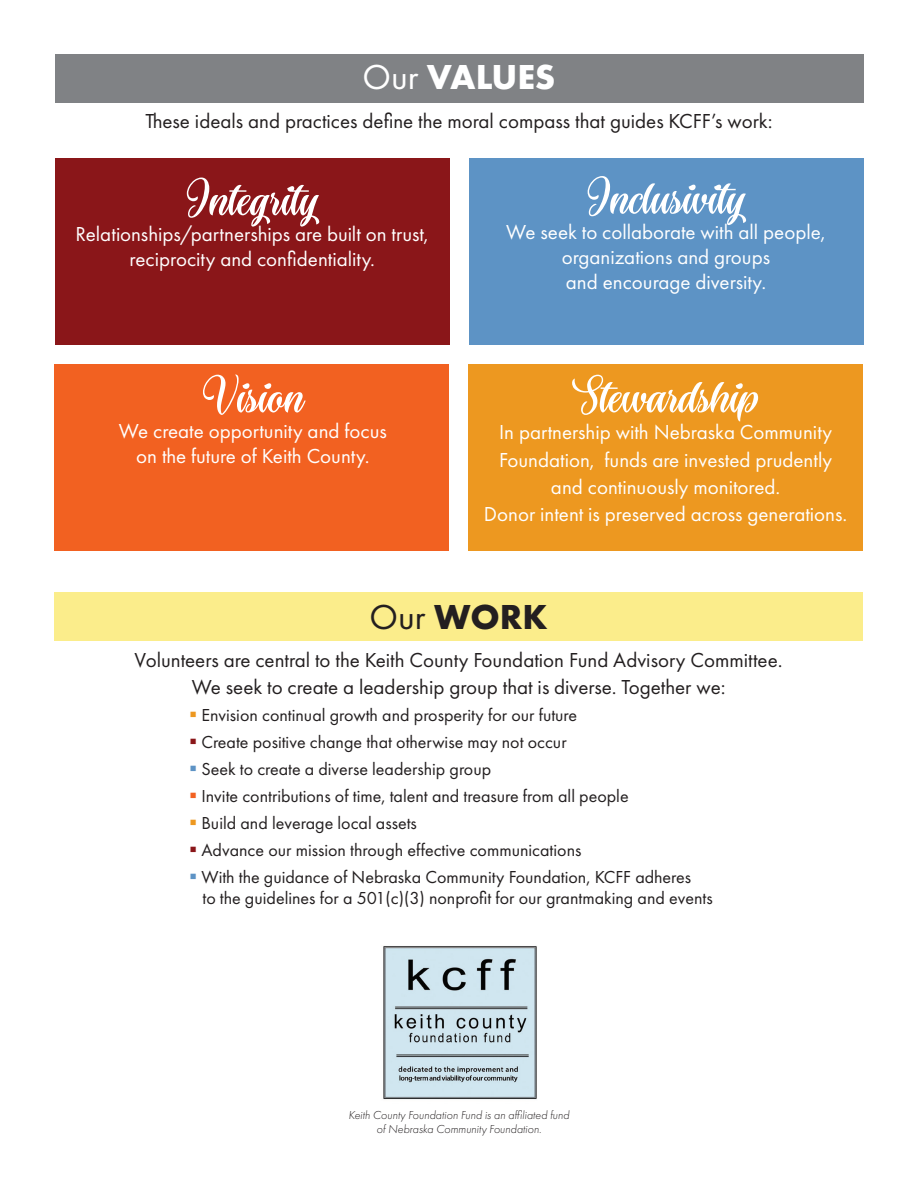
<style>
.page{position:relative;width:918px;height:1188px;background:#fff}
.page>*{position:absolute;margin:0;border:0;box-sizing:border-box;transform-origin:0 0}
.t1{font:54px "The Mumbai Sticker Demo";color:#fff}
.t2{font:700 36px "Futura PT";color:#fff}
.t3{font:700 36px "Futura PT";color:#231f20}
.t4{font:21px/25.2px "Futura PT";color:#fff;text-align:center}
.t5{font:21px/27px "Futura PT";color:#231f20;text-align:center}
.t6{font:18px/21px "Futura PT";color:#231f20}
.t7{font:italic 300 12px/14.4px "Futura PT";color:#231f20;text-align:center}
.s1{font-weight:400}
.s2{color:#ed9820}
.s3{color:#8a1619}
.s4{color:#5d93c5}
.s5{color:#f26121}
</style>
<div class="page">
<div style="left:468px;top:364px;width:395px;height:187px;background:#ed9820"></div>
<div style="left:55px;top:364px;width:394px;height:187px;background:#f26121"></div>
<div style="left:469px;top:158px;width:395px;height:187px;background:#5d93c5"></div>
<div style="left:55px;top:158px;width:395px;height:187px;background:#8a1619"></div>
<div style="left:55px;top:593px;width:808px;height:48px;background:#fbed8b"></div>
<div style="left:56px;top:54px;width:808px;height:48px;background:#808285"></div>
<img style="left:383px;top:946px;width:154px;height:154px">
<h2 class="t2" style="left:362px;top:54px;width:195px"><span class="s1">Our</span> VALUES</h2>
<p class="t5" style="left:145px;top:107px;width:629px">These ideals and practices define the moral compass that guides KCFF’s work:</p>
<h1 class="t1" style="left:187px;top:177px;width:132px">Integrity</h1>
<p class="t4" style="left:76px;top:221px;width:355px">Relationships/partnerships are built on trust, reciprocity and confidentiality.</p>
<h1 class="t1" style="left:203px;top:374px;width:101px">Vision</h1>
<p class="t4" style="left:119px;top:418px;width:269px">We create opportunity and focus on the future of Keith County.</p>
<h1 class="t1" style="left:588px;top:175px;width:158px">Inclusivity</h1>
<p class="t4" style="left:506px;top:219px;width:321px">We seek to collaborate with all people, organizations and groups<br>and encourage diversity.</p>
<h1 class="t1" style="left:572px;top:374px;width:189px">Stewardship</h1>
<p class="t4" style="left:484px;top:419px;width:365px;line-height:27px">In partnership with Nebraska Community Foundation, funds are invested prudently and continuously monitored.<br>Donor intent is preserved across generations.</p>
<h2 class="t3" style="left:370px;top:593px;width:180px"><span class="s1">Our</span> WORK</h2>
<p class="t5" style="left:135px;top:647px;width:649px">Volunteers are central to the Keith County Foundation Fund Advisory Committee.<br>We seek to create a leadership group that is diverse. Together we:</p>
<p class="t6" style="left:189px;top:705px;width:390px"><span class="s2">▪</span> Envision continual growth and prosperity for our future</p>
<p class="t6" style="left:189px;top:732px;width:379px"><span class="s3">▪</span> Create positive change that otherwise may not occur</p>
<p class="t6" style="left:189px;top:759px;width:304px"><span class="s4">▪</span> Seek to create a diverse leadership group</p>
<p class="t6" style="left:189px;top:786px;width:441px"><span class="s5">▪</span> Invite contributions of time, talent and treasure from all people</p>
<p class="t6" style="left:189px;top:813px;width:229px"><span class="s2">▪</span> Build and leverage local assets</p>
<p class="t6" style="left:189px;top:840px;width:394px"><span class="s3">▪</span> Advance our mission through effective communications</p>
<p class="t6" style="left:202px;top:867px;width:512px;text-indent:-14px"><span class="s4">▪</span> With the guidance of Nebraska Community Foundation, KCFF adheres<br>to the guidelines for a 501(c)(3) nonprofit for our grantmaking and events</p>
<p class="t7" style="left:349px;top:1108px;width:222px">Keith County Foundation Fund is an affiliated fund of Nebraska Community Foundation.</p>
</div>
